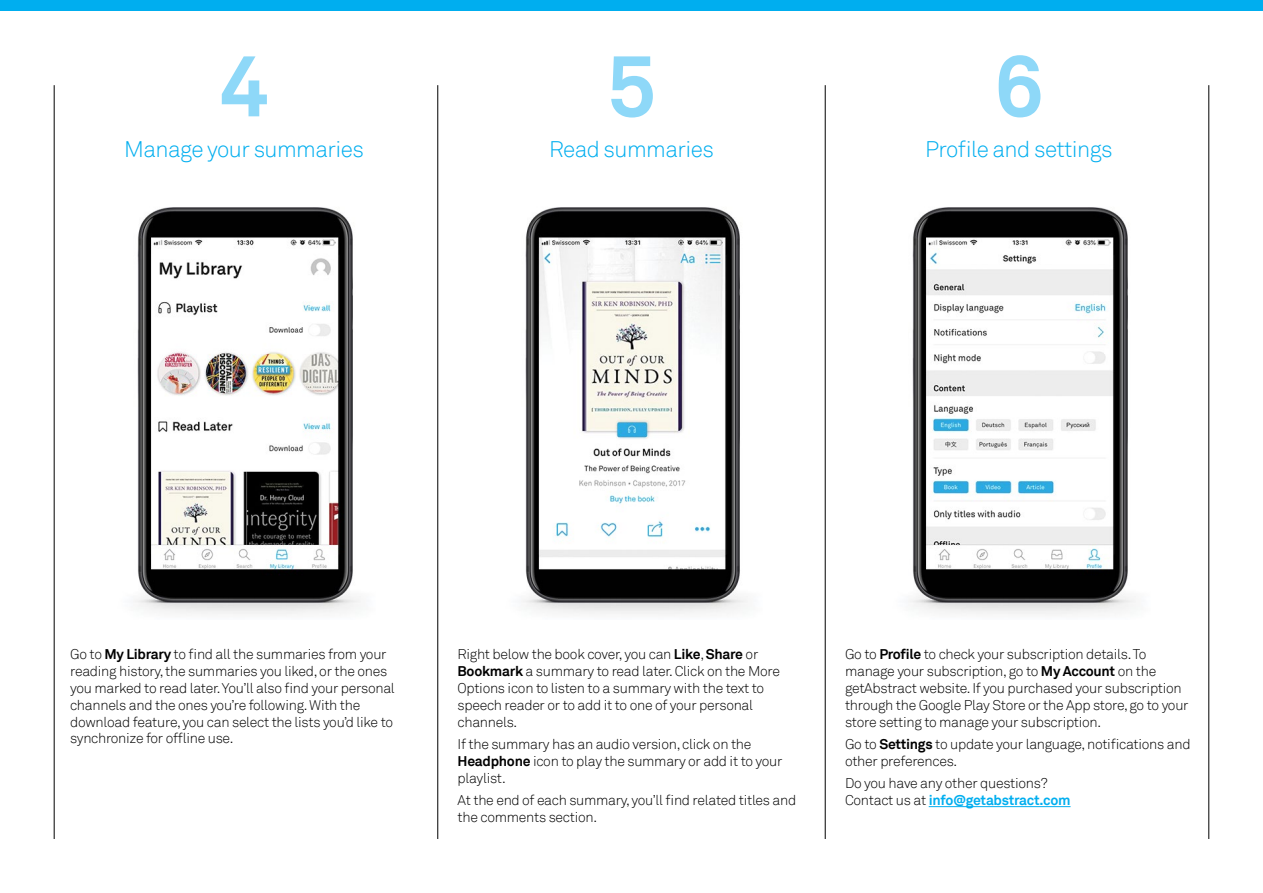
<style>
.page{position:relative;width:1263px;height:893px;background:#fff}
.page>*{position:absolute;margin:0;border:0;box-sizing:border-box;transform-origin:0 0}
.t1{font:700 86.25px "Akkurat";color:#8ed8f8}
.t2{font:300 22.5px "Akkurat";letter-spacing:-.025em;color:#00aeef}
.t3{font:300 14.1px/17px "Akkurat";letter-spacing:-.02em;color:#000}
.s1{font-weight:700}
.s2{font-weight:700;color:#00aeef}
</style>
<div class="page">
<div style="left:0;top:0;width:1263px;height:10px;background:#00aeef"></div>
<hr style="left:929px;top:806px;width:141px;height:1px;background:#00aeef">
<img style="left:135px;top:207px;width:226px;height:407px">
<img style="left:523px;top:207px;width:225px;height:407px">
<img style="left:910px;top:207px;width:226px;height:407px">
<hr style="left:437px;top:85px;width:1px;height:754px;background:#000">
<hr style="left:54px;top:85px;width:1px;height:754px;background:#000">
<hr style="left:1208px;top:85px;width:1px;height:754px;background:#000">
<hr style="left:825px;top:85px;width:1px;height:754px;background:#000">
<h1 class="t1" style="left:219px;top:32px;width:51px">4</h1>
<h1 class="t1" style="left:607px;top:32px;width:51px">5</h1>
<h1 class="t1" style="left:994px;top:32px;width:51px">6</h1>
<h2 class="t2" style="left:549px;top:136px;width:166px">Read summaries</h2>
<h2 class="t2" style="left:925px;top:136px;width:189px">Profile and settings</h2>
<h2 class="t2" style="left:124px;top:136px;width:241px">Manage your summaries</h2>
<p class="t3" style="left:70px;top:646px;width:326px">Go to <span class="s1">My Library</span> to find all the summaries from your reading history, the summaries you liked, or the ones you marked to read later. You’ll also find your personal channels and the ones you’re following. With the download feature, you can select the lists you’d like to synchronize for offline use.</p>
<p class="t3" style="left:458px;top:646px;width:324px">Right below the book cover, you can <span class="s1">Like</span>, <span class="s1">Share</span> or <span class="s1">Bookmark</span> a summary to read later. Click on the More Options icon to listen to a summary with the text to speech reader or to add it to one of your personal channels.</p>
<p class="t3" style="left:458px;top:736px;width:326px">If the summary has an audio version, click on the<br><span class="s1">Headphone</span> icon to play the summary or add it to your playlist.</p>
<p class="t3" style="left:458px;top:792px;width:340px">At the end of each summary, you’ll find related titles and the comments section.</p>
<p class="t3" style="left:845px;top:646px;width:345px">Go to <span class="s1">Profile</span> to check your subscription details. To manage your subscription, go to <span class="s1">My Account</span> on the getAbstract website. If you purchased your subscription through the Google Play Store or the App store, go to your store setting to manage your subscription.</p>
<p class="t3" style="left:845px;top:736px;width:347px">Go to <span class="s1">Settings</span> to update your language, notifications and other preferences.</p>
<p class="t3" style="left:845px;top:775px;width:227px">Do you have any other questions?<br>Contact us at <span class="s2">info@getabstract.com</span></p>
</div>
